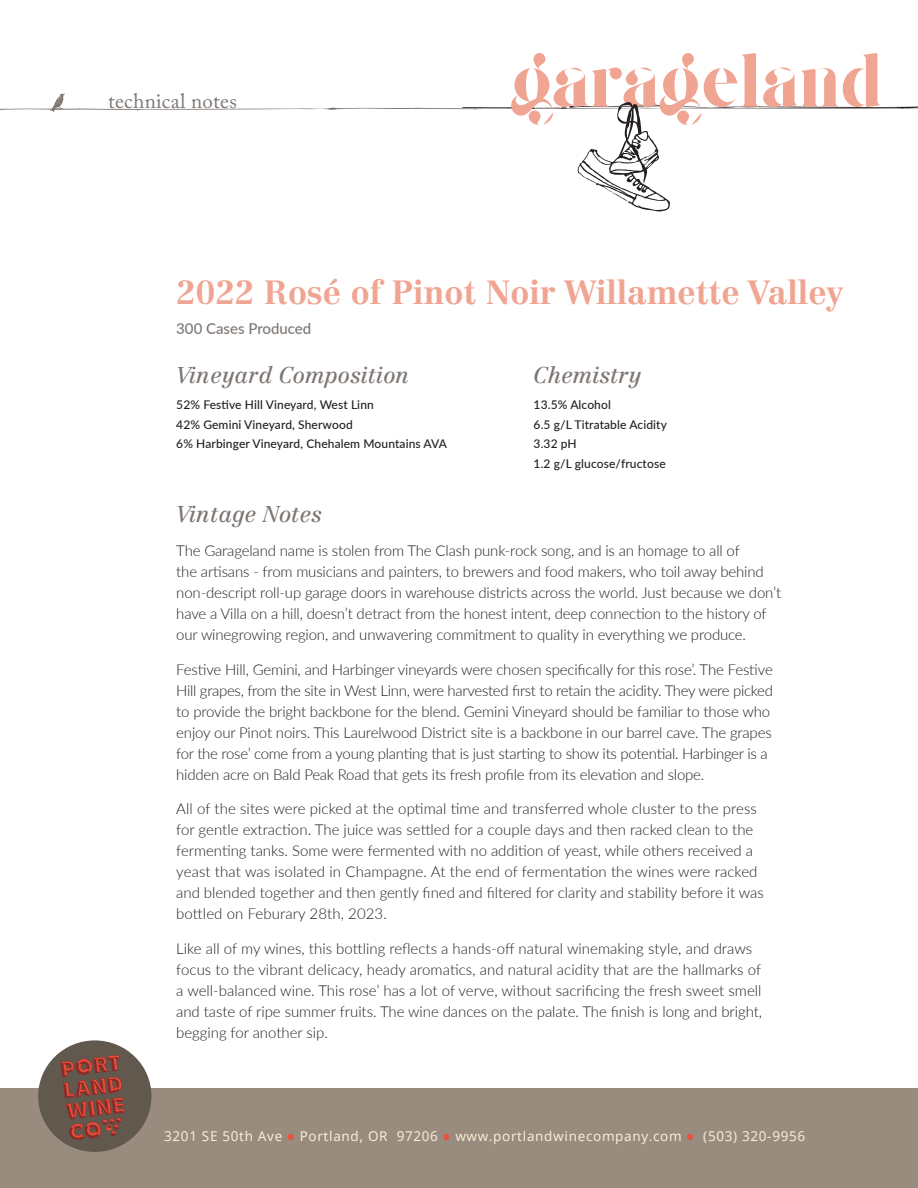
<style>
.page{position:relative;width:918px;height:1188px;background:#fff}
.page>*{position:absolute;margin:0;border:0;box-sizing:border-box;transform-origin:0 0}
.BODY_TEXT_LATO{font:700 33px "Centennial LT Std";color:#f0a592}
.TECHNICAL_LATO{font:italic 22.5px "Centennial LT Std";color:#7d7672}
.t1{font:21px "Adobe Caslon Pro";letter-spacing:.01em;color:#7d7672}
.GARAGELAND_lato_ligh{font:300 15px/21px "Lato";letter-spacing:-.01em;color:#231f20}
.BODY_TEXT_LATO-2{font:500 15px "Lato";color:#7d7672}
.t2{font:13.5px "Noto Sans";letter-spacing:.05em;color:#f7edd4}
.TECHNICAL_LATO-2{font:500 12px/19.5px "Lato";letter-spacing:.01em;color:#231f20}
.s1{font-weight:700;font-size:19.5px;color:#eb4f3d}
</style>
<div class="page">
<div style="left:0;top:1089px;width:918px;height:99px;background:#998b7d"></div>
<div style="left:38px;top:1040px;width:113px;height:112px;background:#61594d;border-radius:50%"></div>
<svg style="left:60px;top:1055px;width:65px;height:86px"></svg>
<svg style="left:0;top:53px;width:918px;height:159px"></svg>
<h3 class="t1" style="left:108px;top:89px;width:130px">technical notes</h3>
<p class="BODY_TEXT_LATO" style="left:176px;top:273px;width:669px">2022 Rosé of Pinot Noir Willamette Valley</p>
<p class="BODY_TEXT_LATO-2" style="left:176px;top:317px;width:137px">300 Cases Produced</p>
<p class="TECHNICAL_LATO" style="left:176px;top:361px;width:234px">Vineyard Composition</p>
<p class="TECHNICAL_LATO-2" style="left:176px;top:395px;width:272px">52% Festive Hill Vineyard, West Linn<br>42% Gemini Vineyard, Sherwood<br>6% Harbinger Vineyard, Chehalem Mountains AVA</p>
<p class="TECHNICAL_LATO" style="left:534px;top:361px;width:109px">Chemistry</p>
<p class="TECHNICAL_LATO-2" style="left:534px;top:395px;width:135px">13.5% Alcohol<br>6.5 g/L Titratable Acidity<br>3.32 pH<br>1.2 g/L glucose/fructose</p>
<p class="TECHNICAL_LATO" style="left:176px;top:501px;width:147px">Vintage Notes</p>
<p class="GARAGELAND_lato_ligh" style="left:176px;top:540px;width:606px">The Garageland name is stolen from The Clash punk-rock song, and is an homage to all of<br>the artisans - from musicians and painters, to brewers and food makers, who toil away behind non-descript roll-up garage doors in warehouse districts across the world. Just because we don’t have a Villa on a hill, doesn’t detract from the honest intent, deep connection to the history of our winegrowing region, and unwavering commitment to quality in everything we produce.</p>
<p class="GARAGELAND_lato_ligh" style="left:176px;top:659px;width:598px">Festive Hill, Gemini, and Harbinger vineyards were chosen specifically for this rose’. The Festive Hill grapes, from the site in West Linn, were harvested first to retain the acidity. They were picked to provide the bright backbone for the blend. Gemini Vineyard should be familiar to those who enjoy our Pinot noirs. This Laurelwood District site is a backbone in our barrel cave. The grapes for the rose’ come from a young planting that is just starting to show its potential. Harbinger is a hidden acre on Bald Peak Road that gets its fresh profile from its elevation and slope.</p>
<p class="GARAGELAND_lato_ligh" style="left:176px;top:798px;width:589px">All of the sites were picked at the optimal time and transferred whole cluster to the press for gentle extraction. The juice was settled for a couple days and then racked clean to the fermenting tanks. Some were fermented with no addition of yeast, while others received a yeast that was isolated in Champagne. At the end of fermentation the wines were racked and blended together and then gently fined and filtered for clarity and stability before it was bottled on Feburary 28th, 2023.</p>
<p class="GARAGELAND_lato_ligh" style="left:176px;top:938px;width:587px">Like all of my wines, this bottling reflects a hands-off natural winemaking style, and draws focus to the vibrant delicacy, heady aromatics, and natural acidity that are the hallmarks of a well-balanced wine. This rose’ has a lot of verve, without sacrificing the fresh sweet smell and taste of ripe summer fruits. The wine dances on the palate. The finish is long and bright, begging for another sip.</p>
<p class="t2" style="left:164px;top:1126px;width:643px">3201 SE 50th Ave <span class="s1">•</span> Portland, OR 97206 <span class="s1">•</span> www.portlandwinecompany.com <span class="s1">•</span> (503) 320-9956</p>
</div>
